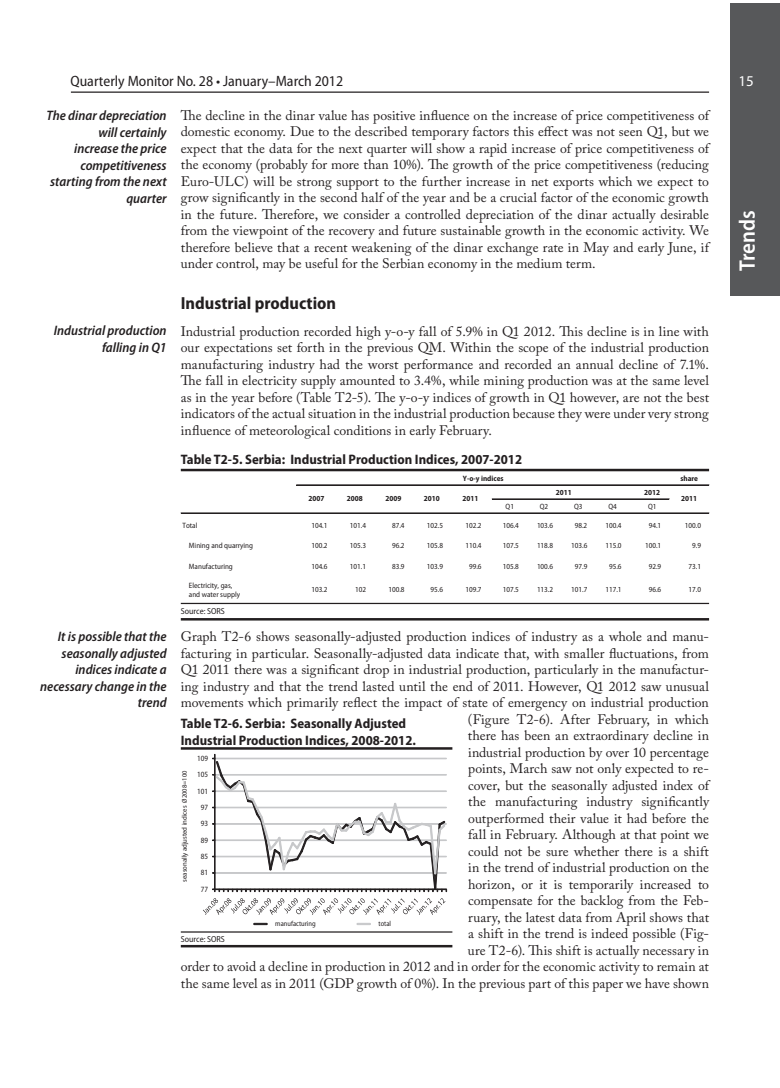
<style>
.page{position:relative;width:780px;height:1088px;background:#fff}
.page>*{position:absolute;margin:0;border:0;box-sizing:border-box;transform-origin:0 0}
.t1{font:600 semi-condensed 22.5px "Myriad Pro";color:#fff}
.big_podnaslov{font:700 semi-condensed 17.5px "Myriad Pro";color:#231f20}
.t2{font:semi-condensed 15px "Myriad Pro";color:#231f20}
.t3{font:15px "Myriad Pro";color:#fff}
.Običan_txt{font:13.75px/16.5px "Adobe Caslon Pro";color:#231f20;text-align:justify}
.Komentari{font:italic 600 semi-condensed 13.75px/16.5px "Myriad Pro";color:#231f20;text-align:right}
.Tabela_-_naslov{font:700 semi-condensed 13.75px/16.5px "Myriad Pro";color:#231f20}
.ispod_tabela_POSLEDN{font:semi-condensed 8.75px "Myriad Pro";color:#231f20}
.ispod_tabela{font:semi-condensed 8.75px "Myriad Pro";color:#231f20}
.t4{font:semi-condensed 8px "Myriad Pro";letter-spacing:.005em;color:#231f20;scale:.96 1}
.t5{font:semi-condensed 7.75px/9.4px "Myriad Pro";letter-spacing:-.005em;color:#231f20}
.t6{font:700 semi-condensed 7.75px "Myriad Pro";color:#231f20}
.t7{font:semi-condensed 7.38px "Myriad Pro";color:#231f20;scale:.96 1}
.t8{font:semi-condensed 7px "Myriad Pro";color:#231f20;scale:1.04 1}
.s1{font-size:6.75px}
</style>
<div class="page">
<div style="left:730px;top:4px;width:50px;height:292px;background:#57585a"></div>
<hr style="left:71px;top:92px;width:638px;height:1px;background:#231f20">
<hr style="left:297px;top:485px;width:411px;height:1px;background:#231f20">
<hr style="left:492px;top:499px;width:177px;height:1px;background:#231f20">
<hr style="left:181px;top:513px;width:527px;height:1px;background:#231f20">
<hr style="left:181px;top:469px;width:528px;height:2px;background:#231f20">
<hr style="left:181px;top:618px;width:528px;height:2px;background:#231f20">
<hr style="left:181px;top:747px;width:271px;height:3px;background:#231f20">
<hr style="left:181px;top:945px;width:271px;height:2px;background:#231f20">
<hr style="left:181px;top:931px;width:271px;height:1px;background:#231f20">
<hr style="left:181px;top:603px;width:528px;height:1px;background:#231f20">
<div style="left:214px;top:754px;width:1px;height:135px;border:1px solid #231f20"></div>
<svg style="left:212px;top:758px;width:235px;height:134px"></svg>
<svg style="left:203px;top:898px;width:242px;height:17px"></svg>
<svg style="left:253px;top:923px;width:14px;height:2px"></svg>
<svg style="left:357px;top:923px;width:13px;height:2px"></svg>
<p class="t2" style="left:70px;top:73px;width:274px">Quarterly Monitor No. 28 • January–March 2012</p>
<p class="t3" style="left:738px;top:71px;width:17px">15</p>
<p class="Običan_txt" style="left:181px;top:107px;width:529px">The decline in the dinar value has positive influence on the increase of price competitiveness of domestic economy. Due to the described temporary factors this effect was not seen Q1, but we expect that the data for the next quarter will show a rapid increase of price competitiveness of the economy (probably for more than 10%). The growth of the price competitiveness (reducing Euro-ULC) will be strong support to the further increase in net exports which we expect to grow significantly in the second half of the year and be a crucial factor of the economic growth in the future. Therefore, we consider a controlled depreciation of the dinar actually desirable from the viewpoint of the recovery and future sustainable growth in the economic activity. We therefore believe that a recent weakening of the dinar exchange rate in May and early June, if under control, may be useful for the Serbian economy in the medium term.</p>
<p class="big_podnaslov" style="left:181px;top:293px;width:157px">Industrial production</p>
<p class="Običan_txt" style="left:181px;top:323px;width:529px">Industrial production recorded high y-o-y fall of 5.9% in Q1 2012. This decline is in line with our expectations set forth in the previous QM. Within the scope of the industrial production manufacturing industry had the worst performance and recorded an annual decline of 7.1%.<br>The fall in electricity supply amounted to 3.4%, while mining production was at the same level as in the year before (Table T2-5). The y-o-y indices of growth in Q1 however, are not the best indicators of the actual situation in the industrial production because they were under very strong influence of meteorological conditions in early February.</p>
<p class="Tabela_-_naslov" style="left:181px;top:451px;width:343px">Table T2-5. Serbia: Industrial Production Indices, 2007-2012</p>
<p class="t6" style="left:463px;top:474px;width:42px">Y-o-y indices</p>
<p class="t6" style="left:680px;top:474px;width:19px">share</p>
<p class="t6" style="left:556px;top:488px;width:17px">2011</p>
<p class="t6" style="left:644px;top:488px;width:17px">2012</p>
<p class="t5" style="left:505px;top:502px;width:10px">Q1</p>
<p class="t5" style="left:540px;top:502px;width:10px">Q2</p>
<p class="t5" style="left:574px;top:502px;width:10px">Q3</p>
<p class="t5" style="left:608px;top:502px;width:10px">Q4</p>
<p class="t5" style="left:648px;top:502px;width:10px">Q1</p>
<p class="t5" style="left:182px;top:521px;width:16px">Total</p>
<p class="t5" style="left:311px;top:521px;width:18px">104.1</p>
<p class="t5" style="left:350px;top:521px;width:18px">101.4</p>
<p class="t5" style="left:392px;top:521px;width:14px">87.4</p>
<p class="t5" style="left:427px;top:521px;width:18px">102.5</p>
<p class="t5" style="left:465px;top:521px;width:18px">102.2</p>
<p class="t5" style="left:502px;top:521px;width:18px">106.4</p>
<p class="t5" style="left:537px;top:521px;width:18px">103.6</p>
<p class="t5" style="left:575px;top:521px;width:14px">98.2</p>
<p class="t5" style="left:605px;top:521px;width:18px">100.4</p>
<p class="t5" style="left:648px;top:521px;width:14px">94.1</p>
<p class="t5" style="left:685px;top:521px;width:18px">100.0</p>
<p class="t5" style="left:189px;top:541px;width:66px">Mining and quarrying</p>
<p class="t5" style="left:311px;top:541px;width:18px">100.2</p>
<p class="t5" style="left:350px;top:541px;width:18px">105.3</p>
<p class="t5" style="left:392px;top:541px;width:14px">96.2</p>
<p class="t5" style="left:427px;top:541px;width:18px">105.8</p>
<p class="t5" style="left:465px;top:541px;width:18px">110.4</p>
<p class="t5" style="left:502px;top:541px;width:18px">107.5</p>
<p class="t5" style="left:537px;top:541px;width:18px">118.8</p>
<p class="t5" style="left:571px;top:541px;width:18px">103.6</p>
<p class="t5" style="left:605px;top:541px;width:18px">115.0</p>
<p class="t5" style="left:645px;top:541px;width:18px">100.1</p>
<p class="t5" style="left:692px;top:541px;width:10px">9.9</p>
<p class="t5" style="left:189px;top:561px;width:45px">Manufacturing</p>
<p class="t5" style="left:311px;top:561px;width:18px">104.6</p>
<p class="t5" style="left:350px;top:561px;width:18px">101.1</p>
<p class="t5" style="left:392px;top:561px;width:14px">83.9</p>
<p class="t5" style="left:427px;top:561px;width:18px">103.9</p>
<p class="t5" style="left:469px;top:561px;width:14px">99.6</p>
<p class="t5" style="left:502px;top:561px;width:18px">105.8</p>
<p class="t5" style="left:537px;top:561px;width:18px">100.6</p>
<p class="t5" style="left:575px;top:561px;width:14px">97.9</p>
<p class="t5" style="left:609px;top:561px;width:14px">95.6</p>
<p class="t5" style="left:648px;top:561px;width:14px">92.9</p>
<p class="t5" style="left:688px;top:561px;width:14px">73.1</p>
<p class="t5" style="left:189px;top:580px;width:53px">Electricity, gas, and water supply</p>
<p class="t5" style="left:311px;top:585px;width:18px">103.2</p>
<p class="t5" style="left:355px;top:585px;width:12px">102</p>
<p class="t5" style="left:388px;top:585px;width:18px">100.8</p>
<p class="t5" style="left:430px;top:585px;width:14px">95.6</p>
<p class="t5" style="left:465px;top:585px;width:18px">109.7</p>
<p class="t5" style="left:502px;top:585px;width:18px">107.5</p>
<p class="t5" style="left:537px;top:585px;width:18px">113.2</p>
<p class="t5" style="left:571px;top:585px;width:18px">101.7</p>
<p class="t5" style="left:605px;top:585px;width:18px">117.1</p>
<p class="t5" style="left:648px;top:585px;width:14px">96.6</p>
<p class="t5" style="left:688px;top:585px;width:14px">17.0</p>
<p class="Komentari" style="left:47px;top:108px;width:122px">The dinar depreciation will certainly<br>increase the price competitiveness starting from the next quarter</p>
<h1 class="t1" style="left:734px;top:271px;width:62px;rotate:-90deg">Trends</h1>
<p class="Komentari" style="left:54px;top:323px;width:114px">Industrial production falling in Q1</p>
<p class="t6" style="left:308px;top:494px;width:17px">2007</p>
<p class="t6" style="left:347px;top:494px;width:17px">2008</p>
<p class="t6" style="left:385px;top:494px;width:17px">2009</p>
<p class="t6" style="left:424px;top:494px;width:17px">2010</p>
<p class="t6" style="left:462px;top:494px;width:17px">2011</p>
<p class="t6" style="left:681px;top:494px;width:17px">2011</p>
<p class="Komentari" style="left:40px;top:628px;width:128px">It is possible that the seasonally adjusted indices indicate a necessary change in the trend</p>
<p class="ispod_tabela_POSLEDN" style="left:181px;top:606px;width:46px">Source: SORS</p>
<p class="Običan_txt" style="left:181px;top:628px;width:529px;text-align:right">Graph T2-6 shows seasonally-adjusted production indices of industry as a whole and manu&shy;facturing in particular. Seasonally-adjusted data indicate that, with smaller fluctuations, from Q1 2011 there was a significant drop in industrial production, particularly in the manufactur&shy;ing industry and that the trend lasted until the end of 2011. However, Q1 2012 saw unusual movements which primarily reflect the impact of state of emergency on industrial production (Figure T2-6). After February, in which<br>there has been an extraordinary decline in<br>industrial production by over 10 percentage<br>points, March saw not only expected to re-<br>cover, but the seasonally adjusted index of<br>the manufacturing industry significantly<br>outperformed their value it had before the<br>fall in February. Although at that point we<br>could not be sure whether there is a shift<br>in the trend of industrial production on the<br>horizon, or it is temporarily increased to<br>compensate for the backlog from the Feb-<br>ruary, the latest data from April shows that<br>a shift in the trend is indeed possible (Fig-<br>ure T2-6). This shift is actually necessary in<br>order to avoid a decline in production in 2012 and in order for the economic activity to remain at the same level as in 2011 (GDP growth of 0%). In the previous part of this paper we have shown</p>
<p class="Tabela_-_naslov" style="left:181px;top:716px;width:236px">Table T2-6. Serbia: Seasonally Adjusted<br>Industrial Production Indices, 2008-2012.</p>
<p class="t4" style="left:197px;top:754px;width:13px">109</p>
<p class="t8" style="left:180px;top:882px;width:108px;rotate:-90deg">seasonally adjusted indices <span class="s1">Ø2008=100</span></p>
<p class="t4" style="left:197px;top:770px;width:13px">105</p>
<p class="t4" style="left:197px;top:786px;width:13px">101</p>
<p class="t4" style="left:201px;top:803px;width:9px">97</p>
<p class="t4" style="left:201px;top:819px;width:9px">93</p>
<p class="t4" style="left:201px;top:835px;width:9px">89</p>
<p class="t4" style="left:201px;top:852px;width:9px">85</p>
<p class="t4" style="left:201px;top:868px;width:9px">81</p>
<p class="t4" style="left:201px;top:884px;width:9px">77</p>
<p class="t7" style="left:275px;top:919px;width:43px">manufacturing</p>
<p class="t7" style="left:378px;top:919px;width:15px">total</p>
<p class="ispod_tabela" style="left:181px;top:934px;width:46px">Source: SORS</p>
</div>
